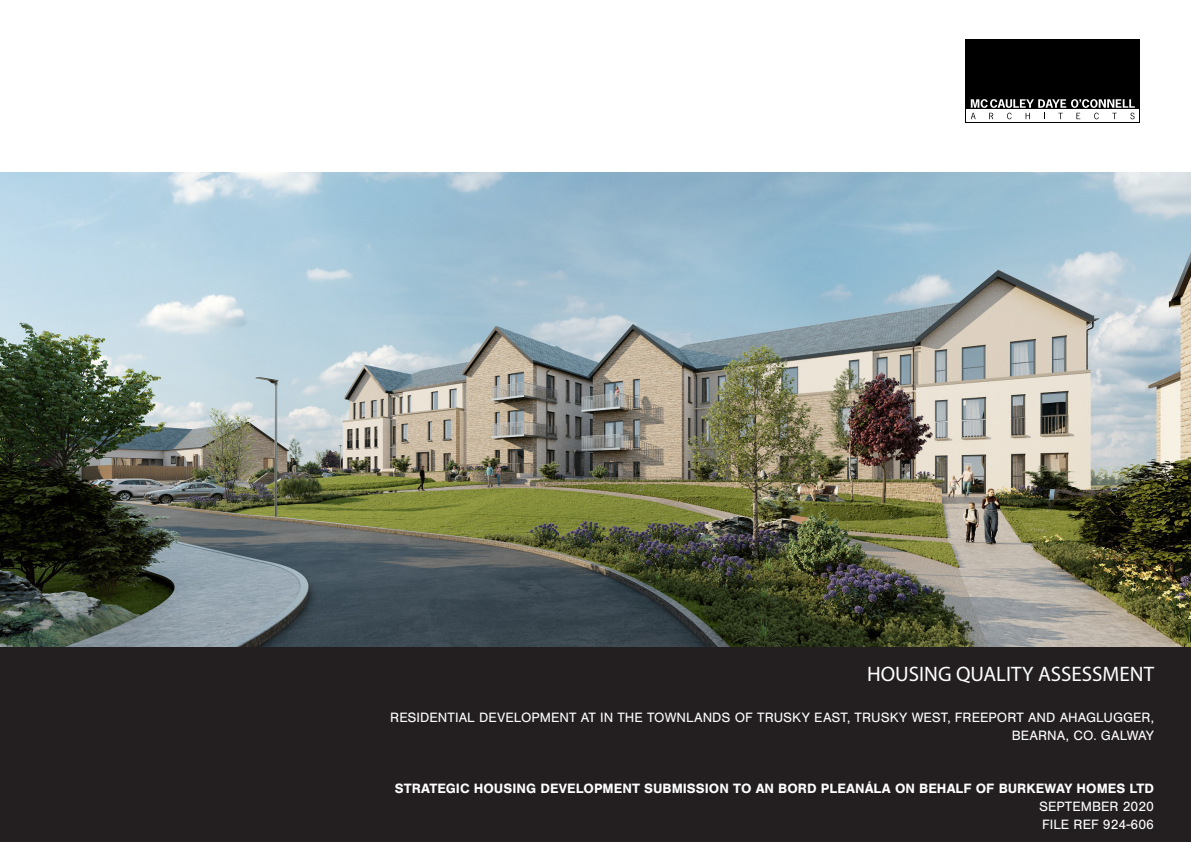
<style>
.page{position:relative;width:1191px;height:842px;background:#fff}
.page>*{position:absolute;margin:0;border:0;box-sizing:border-box;transform-origin:0 0}
.Main_Body_White{font:21px "Myriad Pro";color:#fff}
.Main_Body_White-2{font:14px/18px "Nimbus San";color:#fff;text-align:right}
.t1{font:700 14px/18px "Nimbus San";color:#fff;text-align:right}
.s1{font-weight:400}
</style>
<div class="page">
<img style="left:0;top:172px;width:1191px;height:476px">
<div style="left:965px;top:40px;width:174px;height:83px;background:#000"></div>
<div style="left:966px;top:110px;width:172px;height:12px;background:#fff"></div>
<svg style="left:970px;top:99px;width:164px;height:20px"></svg>
<div style="left:0;top:648px;width:1191px;height:194px;background:#231f20"></div>
<p class="Main_Body_White" style="left:867px;top:661px;width:288px">HOUSING QUALITY ASSESSMENT</p>
<p class="Main_Body_White-2" style="left:390px;top:708px;width:765px">RESIDENTIAL DEVELOPMENT AT IN THE TOWNLANDS OF TRUSKY EAST, TRUSKY WEST, FREEPORT AND AHAGLUGGER,<br>BEARNA, CO. GALWAY</p>
<p class="t1" style="left:395px;top:779px;width:761px">STRATEGIC HOUSING DEVELOPMENT SUBMISSION TO AN BORD PLEANÁLA ON BEHALF OF BURKEWAY HOMES LTD<br><span class="s1">SEPTEMBER 2020</span></p>
<p class="Main_Body_White-2" style="left:1042px;top:815px;width:113px">FILE REF 924-606</p>
</div>
